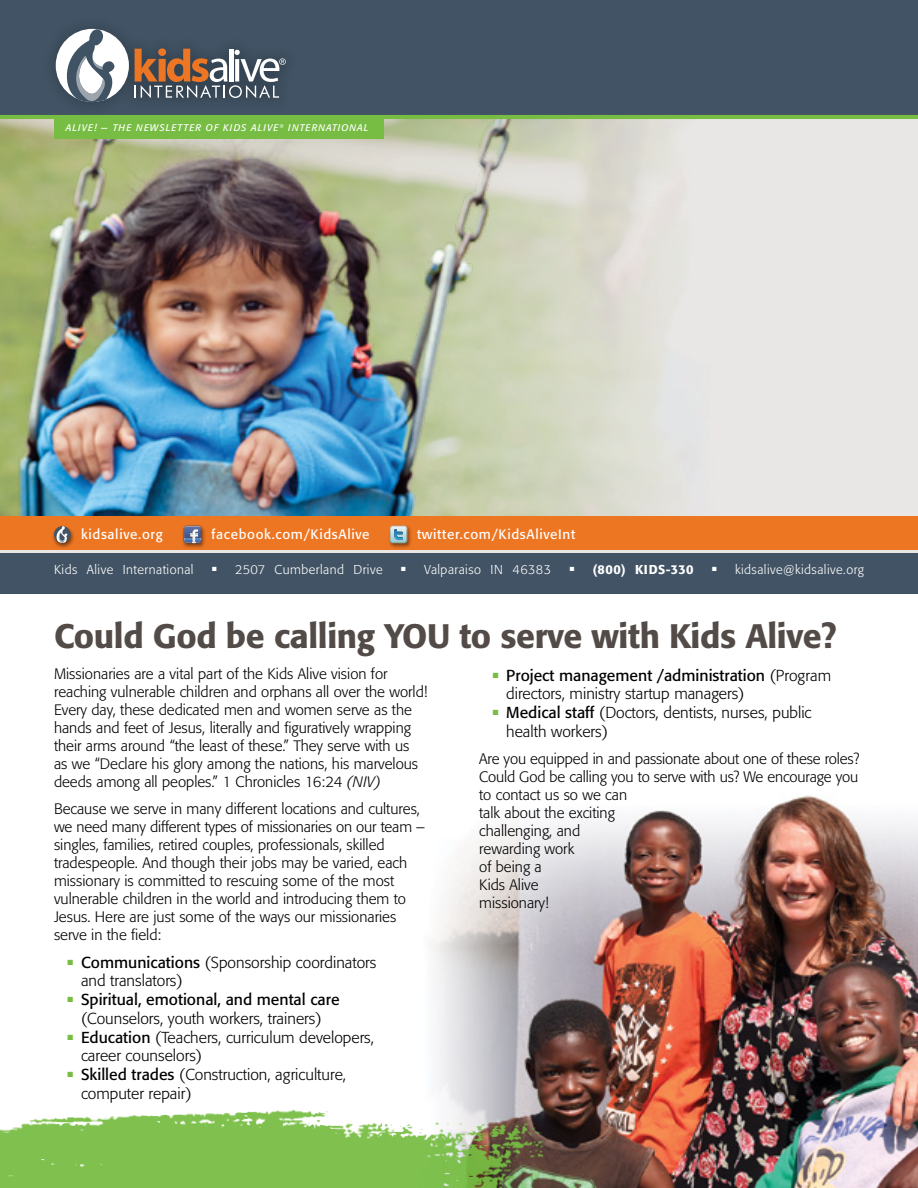
<style>
.page{position:relative;width:918px;height:1188px;background:#fff}
.page>*{position:absolute;margin:0;border:0;box-sizing:border-box;transform-origin:0 0}
.Sub_2{font:500 33.6px "Formata";letter-spacing:-.01em;color:#524b47}
.Body_text_bullets{font:300 15.75px/18.8px "Formata";color:#000}
.Body_text{font:300 15px/18px "Formata";color:#000}
.Body_text-2{font:13.5px "Formata";letter-spacing:.05em;color:#fff}
.ID_box_address{font:300 12.75px "Formata";letter-spacing:.035em;color:#fff}
.ID_box_address-2{font:500 12.75px "Formata";letter-spacing:.035em;color:#fff}
.t1{font:italic 9.45px "Formata";letter-spacing:.1em;color:#fff}
.s1{font-style:italic}
.s2{font-weight:400}
</style>
<div class="page">
<div style="left:0;top:108px;width:918px;height:479px;background:#e9e7e6"></div>
<img style="left:0;top:119px;width:699px;height:397px">
<img style="left:432px;top:795px;width:486px;height:393px">
<img style="left:0;top:1107px;width:552px;height:81px">
<div style="left:0;top:0;width:918px;height:116px;background:#415364"></div>
<div style="left:0;top:554px;width:918px;height:40px;background:#415364"></div>
<div style="left:56px;top:29px;width:73px;height:73px;background:#fff;border-radius:50%"></div>
<svg style="left:62px;top:29px;width:56px;height:75px"></svg>
<svg style="left:135px;top:48px;width:151px;height:50px"></svg>
<hr style="left:0;top:115px;width:918px;height:4px;background:#77bd43">
<div style="left:54px;top:116px;width:330px;height:23px;background:#77bd43"></div>
<div style="left:0;top:516px;width:918px;height:34px;background:#ed7623"></div>
<div style="left:52px;top:525px;width:23px;height:23px;background:#000;opacity:.5"></div>
<svg style="left:54px;top:526px;width:17px;height:17px"></svg>
<svg style="left:55px;top:526px;width:13px;height:17px"></svg>
<div style="left:181px;top:524px;width:25px;height:25px;background:#000;opacity:.5"></div>
<svg style="left:184px;top:526px;width:18px;height:18px"></svg>
<img style="left:184px;top:526px;width:17px;height:3px">
<div style="left:387px;top:524px;width:25px;height:25px;background:#000;opacity:.5"></div>
<svg style="left:390px;top:526px;width:17px;height:17px"></svg>
<p class="t1" style="left:66px;top:122px;width:304px">ALIVE! — THE NEWSLETTER OF KIDS ALIVE<sup>®</sup> INTERNATIONAL</p>
<p class="Body_text-2" style="left:81px;top:526px;width:83px">kidsalive.org</p>
<p class="Body_text-2" style="left:212px;top:526px;width:160px">facebook.com/KidsAlive</p>
<p class="Body_text-2" style="left:417px;top:526px;width:160px">twitter.com/KidsAliveInt</p>
<p class="ID_box_address" style="left:54px;top:562px;width:141px">Kids Alive International</p>
<p class="ID_box_address" style="left:212px;top:562px;width:172px">■ 2507 Cumberland Drive</p>
<p class="ID_box_address" style="left:401px;top:562px;width:151px">■ Valparaiso IN 46383</p>
<p class="ID_box_address-2" style="left:570px;top:561px;width:125px">■ (800) KIDS-330</p>
<p class="ID_box_address" style="left:712px;top:562px;width:153px">■ kidsalive@kidsalive.org</p>
<p class="Sub_2" style="left:54px;top:615px;width:784px">Could God be calling YOU to serve with Kids Alive?</p>
<p class="Body_text" style="left:54px;top:665px;width:375px">Missionaries are a vital part of the Kids Alive vision for reaching vulnerable children and orphans all over the world!<br>Every day, these dedicated men and women serve as the hands and feet of Jesus, literally and figuratively wrapping their arms around “the least of these.” They serve with us<br>as we “Declare his glory among the nations, his marvelous deeds among all peoples.” 1 Chronicles 16:24 <span class="s1">(NIV)</span></p>
<p class="Body_text" style="left:54px;top:800px;width:372px">Because we serve in many different locations and cultures, we need many different types of missionaries on our team – singles, families, retired couples, professionals, skilled tradespeople. And though their jobs may be varied, each missionary is committed to rescuing some of the most vulnerable children in the world and introducing them to Jesus. Here are just some of the ways our missionaries serve in the field:</p>
<p class="Body_text_bullets" style="left:81px;top:953px;width:297px;text-indent:-14px"><sup>■</sup> <span class="s2">Communications</span> (Sponsorship coordinators and translators)</p>
<p class="Body_text_bullets" style="left:68px;top:990px;width:274px;text-align:center"><sup>■</sup> <span class="s2">Spiritual, emotional, and mental care </span>(Counselors, youth workers, trainers)</p>
<p class="Body_text_bullets" style="left:81px;top:1028px;width:295px;text-indent:-14px"><sup>■</sup> <span class="s2">Education</span> (Teachers, curriculum developers, career counselors)</p>
<p class="Body_text_bullets" style="left:81px;top:1065px;width:267px;text-indent:-14px"><sup>■</sup> <span class="s2">Skilled trades</span> (Construction, agriculture, computer repair)</p>
<p class="Body_text_bullets" style="left:506px;top:666px;width:326px;text-indent:-14px"><sup>■</sup> <span class="s2">Project management /administration</span> (Program directors, ministry startup managers)</p>
<p class="Body_text_bullets" style="left:506px;top:703px;width:307px;text-indent:-14px"><sup>■</sup> <span class="s2">Medical staff</span> (Doctors, dentists, nurses, public health workers)</p>
<p class="Body_text" style="left:479px;top:750px;width:382px">Are you equipped in and passionate about one of these roles?<br>Could God be calling you to serve with us? We encourage you to contact us so we can<br>talk about the exciting<br>challenging, and<br>rewarding work<br>of being a<br>Kids Alive<br>missionary!</p>
</div>
